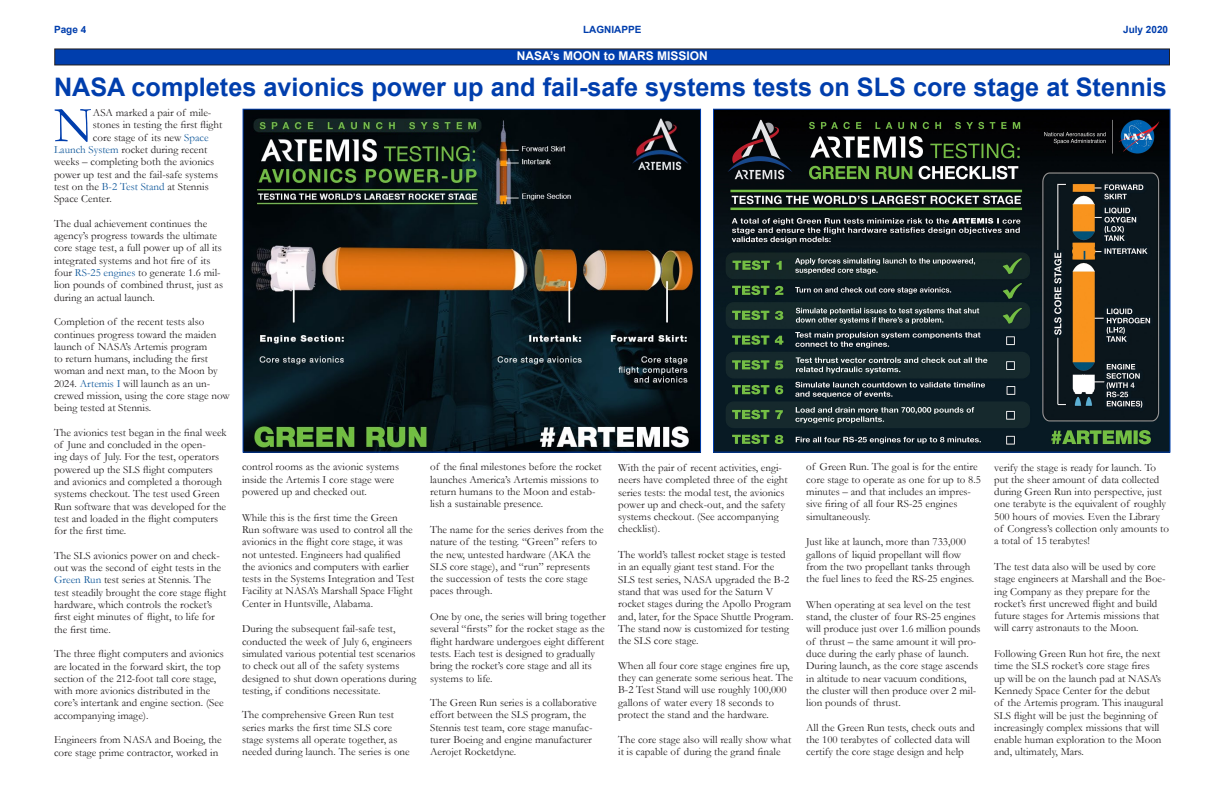
<style>
.page{position:relative;width:1224px;height:792px;background:#fff}
.page>*{position:absolute;margin:0;border:0;box-sizing:border-box;transform-origin:0 0}
.t1{font:50.5px "Garamond";color:#003ead}
.t2{font:700 25.5px "Arial";color:#003ead}
.t3{font:700 12px "Arial";color:#fff}
.t4{font:11px/12.3px "Garamond";color:#231f20}
.t5{font:700 10px "Arial";color:#003ead}
.s1{color:#175d9e}
</style>
<div class="page">
<img style="left:245px;top:111px;width:454px;height:339px">
<div style="left:243px;top:109px;width:458px;height:343px;border:1px solid #003ead"></div>
<div style="left:55px;top:49px;width:1115px;height:16px;background:#003ead"></div>
<img style="left:715px;top:111px;width:453px;height:339px">
<div style="left:713px;top:109px;width:457px;height:343px;border:1px solid #003ead"></div>
<p class="t5" style="left:54px;top:22px;width:34px">Page 4</p>
<p class="t5" style="left:583px;top:22px;width:60px">LAGNIAPPE</p>
<p class="t5" style="left:1123px;top:22px;width:47px">July 2020</p>
<p class="t3" style="left:517px;top:48px;width:192px">NASA’s MOON to MARS MISSION</p>
<p class="t2" style="left:54px;top:69px;width:1115px">NASA completes avionics power up and fail-safe systems tests on SLS core stage at Stennis</p>
<p class="t1" style="left:54px;top:91px;width:40px">N</p>
<p class="t4" style="left:93px;top:106px;width:120px">ASA marked a pair of mile-</p>
<p class="t4" style="left:93px;top:119px;width:131px">stones in testing the first flight</p>
<p class="t4" style="left:93px;top:131px;width:117px">core stage of its new <span class="s1">Space</span></p>
<p class="t4" style="left:54px;top:143px;width:155px"><span class="s1">Launch System</span> rocket during recent</p>
<p class="t4" style="left:54px;top:155px;width:162px">weeks – completing both the avionics</p>
<p class="t4" style="left:54px;top:168px;width:166px">power up test and the fail-safe systems</p>
<p class="t4" style="left:54px;top:180px;width:156px">test on the <span class="s1">B-2 Test Stand</span> at Stennis</p>
<p class="t4" style="left:54px;top:192px;width:59px">Space Center.</p>
<p class="t4" style="left:54px;top:217px;width:171px">The dual achievement continues the agency’s progress towards the ultimate core stage test, a full power up of all its integrated systems and hot fire of its four <span class="s1">RS-25 engines</span> to generate 1.6 mil&shy;lion pounds of combined thrust, just as during an actual launch.</p>
<p class="t4" style="left:54px;top:315px;width:177px">Completion of the recent tests also continues progress toward the maiden launch of NASA’s Artemis program<br>to return humans, including the first woman and next man, to the Moon by 2024. <span class="s1">Artemis I</span> will launch as an un&shy;crewed mission, using the core stage now being tested at Stennis.</p>
<p class="t4" style="left:54px;top:426px;width:174px">The avionics test began in the final week of June and concluded in the open-<br>ing days of July. For the test, operators powered up the SLS flight computers and avionics and completed a thorough systems checkout. The test used Green Run software that was developed for the test and loaded in the flight computers for the first time.</p>
<p class="t4" style="left:54px;top:549px;width:174px">The SLS avionics power on and check&shy;out was the second of eight tests in the <span class="s1">Green Run</span> test series at Stennis. The test steadily brought the core stage flight hardware, which controls the rocket’s first eight minutes of flight, to life for the first time.</p>
<p class="t4" style="left:54px;top:647px;width:171px">The three flight computers and avionics are located in the forward skirt, the top section of the 212-foot tall core stage, with more avionics distributed in the core’s intertank and engine section. (See accompanying image).</p>
<p class="t4" style="left:54px;top:733px;width:169px">Engineers from NASA and Boeing, the core stage prime contractor, worked in</p>
<p class="t4" style="left:242px;top:461px;width:159px">control rooms as the avionic systems inside the Artemis I core stage were powered up and checked out.</p>
<p class="t4" style="left:242px;top:511px;width:157px">While this is the first time the Green</p>
<p class="t4" style="left:242px;top:523px;width:174px">Run software was used to control all the avionics in the flight core stage, it was not untested. Engineers had qualified the avionics and computers with earlier tests in the Systems Integration and Test Facility at NASA’s Marshall Space Flight Center in Huntsville, Alabama.</p>
<p class="t4" style="left:242px;top:622px;width:176px">During the subsequent fail-safe test, conducted the week of July 6, engineers simulated various potential test scenarios to check out all of the safety systems designed to shut down operations during testing, if conditions necessitate.</p>
<p class="t4" style="left:242px;top:709px;width:169px">The comprehensive Green Run test series marks the first time SLS core stage systems all operate together, as needed during launch. The series is one</p>
<p class="t4" style="left:430px;top:461px;width:173px">of the final milestones before the rocket launches America’s Artemis missions to return humans to the Moon and estab&shy;lish a sustainable presence.</p>
<p class="t4" style="left:430px;top:523px;width:175px">The name for the series derives from the nature of the testing. “Green” refers to the new, untested hardware (AKA the SLS core stage), and “run” represents the succession of tests the core stage paces through.</p>
<p class="t4" style="left:430px;top:610px;width:177px">One by one, the series will bring together several “firsts” for the rocket stage as the flight hardware undergoes eight different tests. Each test is designed to gradually bring the rocket’s core stage and all its systems to life.</p>
<p class="t4" style="left:430px;top:696px;width:168px">The Green Run series is a collaborative effort between the SLS program, the Stennis test team, core stage manufac&shy;turer Boeing and engine manufacturer Aerojet Rocketdyne.</p>
<p class="t4" style="left:618px;top:461px;width:171px">With the pair of recent activities, engi&shy;neers have completed three of the eight series tests: the modal test, the avionics power up and check-out, and the safety systems checkout. (See accompanying checklist).</p>
<p class="t4" style="left:618px;top:548px;width:177px">The world’s tallest rocket stage is tested in an equally giant test stand. For the SLS test series, NASA upgraded the B-2 stand that was used for the Saturn V rocket stages during the Apollo Program and, later, for the Space Shuttle Program.<br>The stand now is customized for testing the SLS core stage.</p>
<p class="t4" style="left:618px;top:659px;width:176px">When all four core stage engines fire up, they can generate some serious heat. The B-2 Test Stand will use roughly 100,000 gallons of water every 18 seconds to protect the stand and the hardware.</p>
<p class="t4" style="left:618px;top:733px;width:175px">The core stage also will really show what it is capable of during the grand finale</p>
<p class="t4" style="left:806px;top:460px;width:176px">of Green Run. The goal is for the entire core stage to operate as one for up to 8.5 minutes – and that includes an impres&shy;sive firing of all four RS-25 engines simultaneously.</p>
<p class="t4" style="left:806px;top:536px;width:170px">Just like at launch, more than 733,000 gallons of liquid propellant will flow from the two propellant tanks through the fuel lines to feed the RS-25 engines.</p>
<p class="t4" style="left:806px;top:598px;width:176px">When operating at sea level on the test stand, the cluster of four RS-25 engines will produce just over 1.6 million pounds of thrust – the same amount it will pro&shy;duce during the early phase of launch.<br>During launch, as the core stage ascends in altitude to near vacuum conditions, the cluster will then produce over 2 mil&shy;lion pounds of thrust.</p>
<p class="t4" style="left:806px;top:721px;width:170px">All the Green Run tests, check outs and the 100 terabytes of collected data will certify the core stage design and help</p>
<p class="t4" style="left:994px;top:461px;width:176px">verify the stage is ready for launch. To put the sheer amount of data collected during Green Run into perspective, just one terabyte is the equivalent of roughly 500 hours of movies. Even the Library of Congress’s collection only amounts to a total of 15 terabytes!</p>
<p class="t4" style="left:994px;top:560px;width:173px">The test data also will be used by core stage engineers at Marshall and the Boe&shy;ing Company as they prepare for the rocket’s first uncrewed flight and build future stages for Artemis missions that will carry astronauts to the Moon.</p>
<p class="t4" style="left:994px;top:647px;width:171px">Following Green Run hot fire, the next time the SLS rocket’s core stage fires up will be on the launch pad at NASA’s Kennedy Space Center for the debut<br>of the Artemis program. This inaugural SLS flight will be just the beginning of increasingly complex missions that will enable human exploration to the Moon and, ultimately, Mars.</p>
</div>
